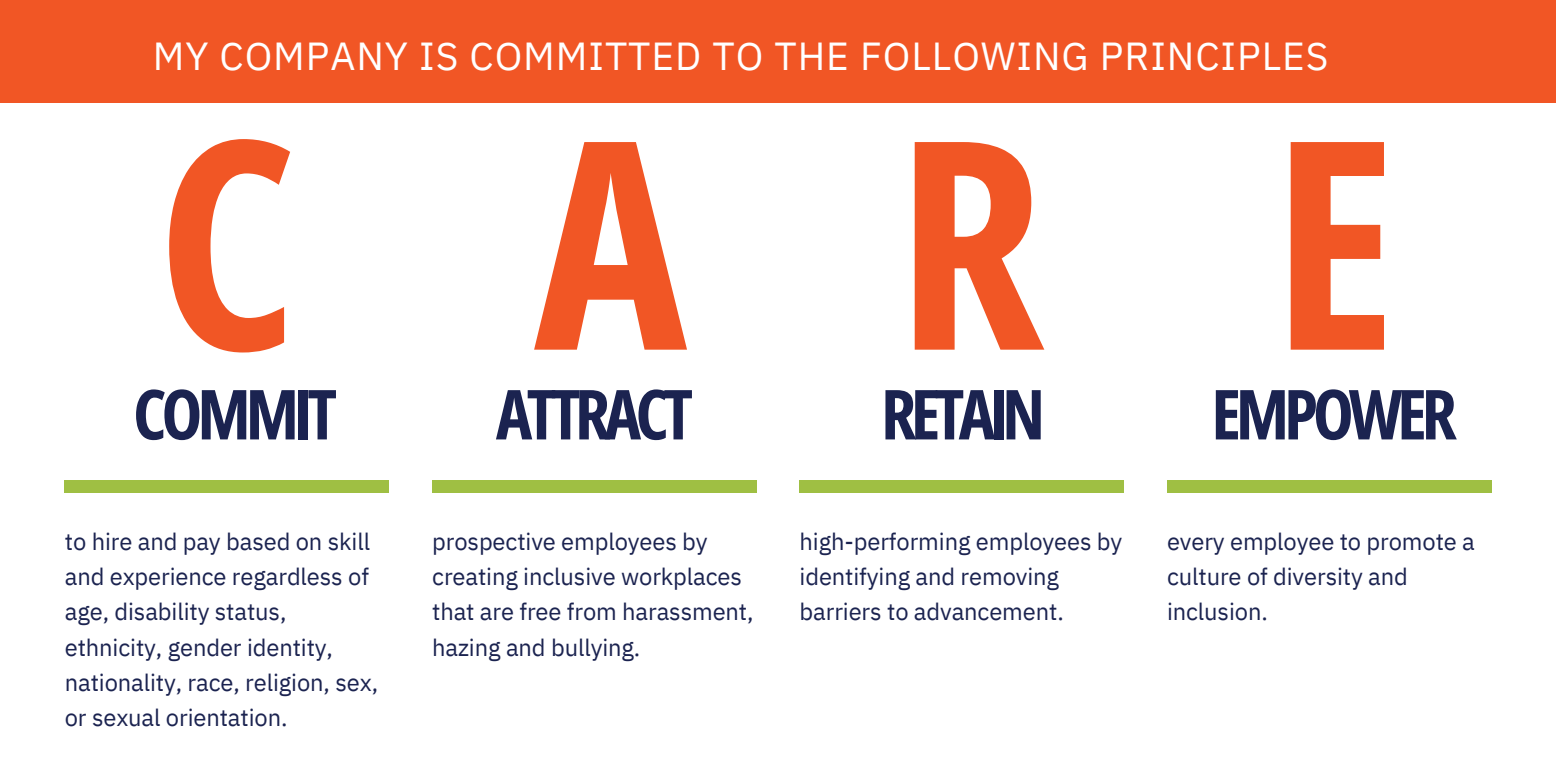
<style>
.page{position:relative;width:1556px;height:778px;background:#fff}
.page>*{position:absolute;margin:0;border:0;box-sizing:border-box;transform-origin:0 0}
.t1{font:700 290.67px "Open Sans Condensed";color:#f15625}
.t2{font:700 69px "Open Sans Condensed";letter-spacing:-.075em;color:#1b2350}
.t3{font:39px "IBM Plex Sans";letter-spacing:.025em;color:#fff}
.t4{font:23.7px/35.3px "IBM Plex Sans";letter-spacing:-.005em;color:#1b2350}
</style>
<div class="page">
<div style="left:65px;top:480px;width:324px;height:12px;background:#9fbf43"></div>
<div style="left:432px;top:480px;width:324px;height:12px;background:#9fbf43"></div>
<div style="left:799px;top:480px;width:324px;height:12px;background:#9fbf43"></div>
<div style="left:0;top:0;width:1555px;height:103px;background:#f15625"></div>
<div style="left:1166px;top:480px;width:324px;height:12px;background:#9fbf43"></div>
<h1 class="t3" style="left:153px;top:30px;width:1177px">MY COMPANY IS COMMITTED TO THE FOLLOWING PRINCIPLES</h1>
<p class="t1" style="left:157px;top:39px;width:142px">C</p>
<p class="t1" style="left:534px;top:39px;width:154px">A</p>
<p class="t1" style="left:896px;top:39px;width:150px">R</p>
<p class="t1" style="left:1271px;top:39px;width:125px">E</p>
<p class="t2" style="left:133px;top:366px;width:205px">COMMIT</p>
<h1 class="t2" style="left:496px;top:366px;width:198px">ATTRACT</h1>
<h1 class="t2" style="left:881px;top:366px;width:165px">RETAIN</h1>
<h1 class="t2" style="left:1211px;top:366px;width:247px">EMPOWER</h1>
<h2 class="t4" style="left:65px;top:523px;width:315px">to hire and pay based on skill and experience regardless of age, disability status, ethnicity, gender identity, nationality, race, religion, sex, or sexual orientation.</h2>
<p class="t4" style="left:432px;top:523px;width:323px">prospective employees by creating inclusive workplaces that are free from harassment, hazing and bullying.</p>
<p class="t4" style="left:799px;top:523px;width:324px">high-performing employees by identifying and removing barriers to advancement.</p>
<p class="t4" style="left:1166px;top:523px;width:309px">every employee to promote a culture of diversity and inclusion.</p>
</div>
